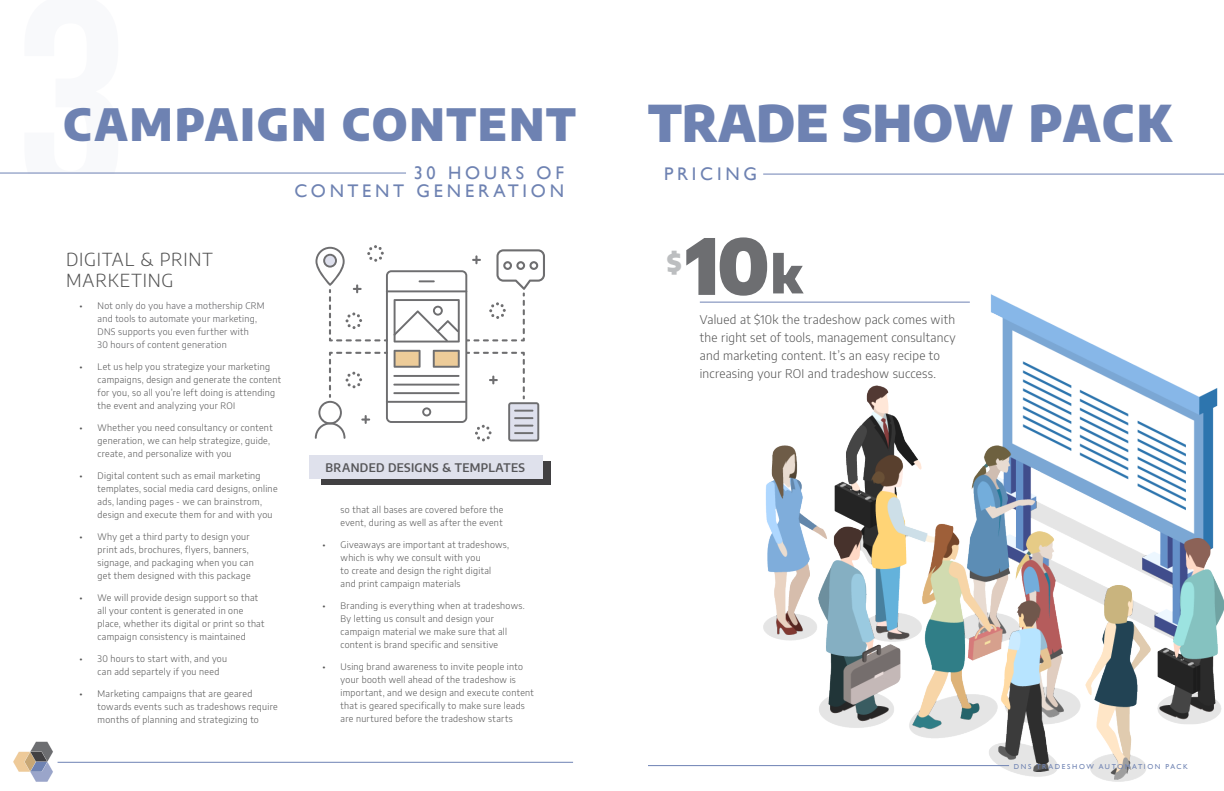
<style>
.page{position:relative;width:1224px;height:791px;background:#fff}
.page>*{position:absolute;margin:0;border:0;box-sizing:border-box;transform-origin:0 0}
.t1{font:900 76.6px "Encode Sans";color:#6d6e71}
.t2{font:900 49.7px "Encode Sans";letter-spacing:.01em;color:#6e82b2}
.t3{font:900 43.7px "Encode Sans";letter-spacing:.05em;color:#6e82b2}
.t4{font:900 24.6px "Encode Sans";color:#bcbec0}
.t5{font:18.3px/18px "Gill Sans";letter-spacing:.205em;color:#6e82b2;text-align:right}
.t6{font:300 18px/21px "Encode Sans";letter-spacing:.045em;color:#535353}
.t7{font:300 12px/18px "Encode Sans";letter-spacing:.02em;color:#535353}
.t8{font:600 11.6px "Encode Sans";letter-spacing:.03em;color:#565659}
.t9{font:300 9px/13px "Encode Sans";letter-spacing:.035em;color:#535353}
.t10{font:300 9px/13px "Encode Sans";letter-spacing:.035em;color:#565659}
.t11{font:7.2px "Gill Sans";letter-spacing:.225em;color:#6e82b2}
.s1{font-size:50.2px}
</style>
<div class="page">
<svg style="left:24px;top:172px;width:94px;height:1px"></svg>
<svg style="left:315px;top:245px;width:230px;height:196px"></svg>
<div style="left:321px;top:461px;width:230px;height:23px;background:linear-gradient(to right,#414042,#414042)"></div>
<div style="left:309px;top:455px;width:234px;height:23px;background:#dfe1ec"></div>
<hr style="left:0;top:173px;width:406px;height:1px;background:#6e82b4">
<hr style="left:58px;top:762px;width:515px;height:1px;background:#6e82b4">
<svg style="left:13px;top:742px;width:40px;height:40px"></svg>
<img style="left:763px;top:294px;width:461px;height:488px">
<hr style="left:648px;top:765px;width:361px;height:1px;background:#6e82b4">
<hr style="left:763px;top:174px;width:461px;height:1px;background:#6e82b4">
<hr style="left:700px;top:302px;width:270px;height:1px;background:#6e82b4">
<h3 class="t3" style="left:63px;top:90px;width:514px">CAMPAIGN CONTENT</h3>
<h3 class="t5" style="left:294px;top:164px;width:271px">30 HOURS OF<br>CONTENT GENERATION</h3>
<h3 class="t6" style="left:66px;top:248px;width:148px">DIGITAL &amp; PRINT<br>MARKETING</h3>
<p class="t10" style="left:98px;top:299px;width:169px;text-indent:-18px">• Not only do you have a mothership CRM and tools to automate your marketing, DNS supports you even further with<br>30 hours of content generation</p>
<p class="t9" style="left:98px;top:360px;width:185px;text-indent:-18px">• Let us help you strategize your marketing campaigns, design and generate the content for you, so all you’re left doing is attending the event and analyzing your ROI</p>
<p class="t9" style="left:98px;top:421px;width:176px;text-indent:-18px">• Whether you need consultancy or content generation, we can help strategize, guide, create, and personalize with you</p>
<p class="t9" style="left:98px;top:469px;width:181px;text-indent:-18px">• Digital content such as email marketing templates, social media card designs, online ads, landing pages - we can brainstrom, design and execute them for and with you</p>
<p class="t9" style="left:98px;top:530px;width:158px;text-indent:-18px">• Why get a third party to design your print ads, brochures, flyers, banners, signage, and packaging when you can get them designed with this package</p>
<p class="t9" style="left:98px;top:591px;width:168px;text-indent:-18px">• We will provide design support so that all your content is generated in one place, whether its digital or print so that campaign consistency is maintained</p>
<p class="t9" style="left:98px;top:652px;width:131px;text-indent:-18px">• 30 hours to start with, and you can add separtely if you need</p>
<p class="t9" style="left:98px;top:687px;width:182px;text-indent:-18px">• Marketing campaigns that are geared towards events such as tradeshows require months of planning and strategizing to</p>
<p class="t8" style="left:326px;top:459px;width:201px">BRANDED DESIGNS &amp; TEMPLATES</p>
<p class="t9" style="left:341px;top:503px;width:164px">so that all bases are covered before the event, during as well as after the event</p>
<p class="t9" style="left:341px;top:538px;width:170px;text-indent:-18px">• Giveaways are important at tradeshows, which is why we consult with you<br>to create and design the right digital<br>and print campaign materials</p>
<p class="t9" style="left:341px;top:599px;width:186px;text-indent:-18px">• Branding is everything when at tradeshows.<br>By letting us consult and design your campaign material we make sure that all content is brand specific and sensitive</p>
<p class="t9" style="left:341px;top:660px;width:195px;text-indent:-18px">• Using brand awareness to invite people into your booth well ahead of the tradeshow is important, and we design and execute content that is geared specifically to make sure leads are nurtured before the tradeshow starts</p>
<h2 class="t2" style="left:648px;top:84px;width:525px">TRADE SHOW PACK</h2>
<h3 class="t5" style="left:664px;top:165px;width:94px">PRICING</h3>
<h1 class="t1" style="left:685px;top:206px;width:119px">10<span class="s1">k</span></h1>
<h3 class="t4" style="left:667px;top:244px;width:16px">$</h3>
<h3 class="t7" style="left:700px;top:310px;width:257px">Valued at $10k the tradeshow pack comes with the right set of tools, management consultancy and marketing content. It’s an easy recipe to increasing your ROI and tradeshow success.</h3>
<p class="t11" style="left:1014px;top:762px;width:176px">DNS TRADESHOW AUTOMATION PACK</p>
</div>
